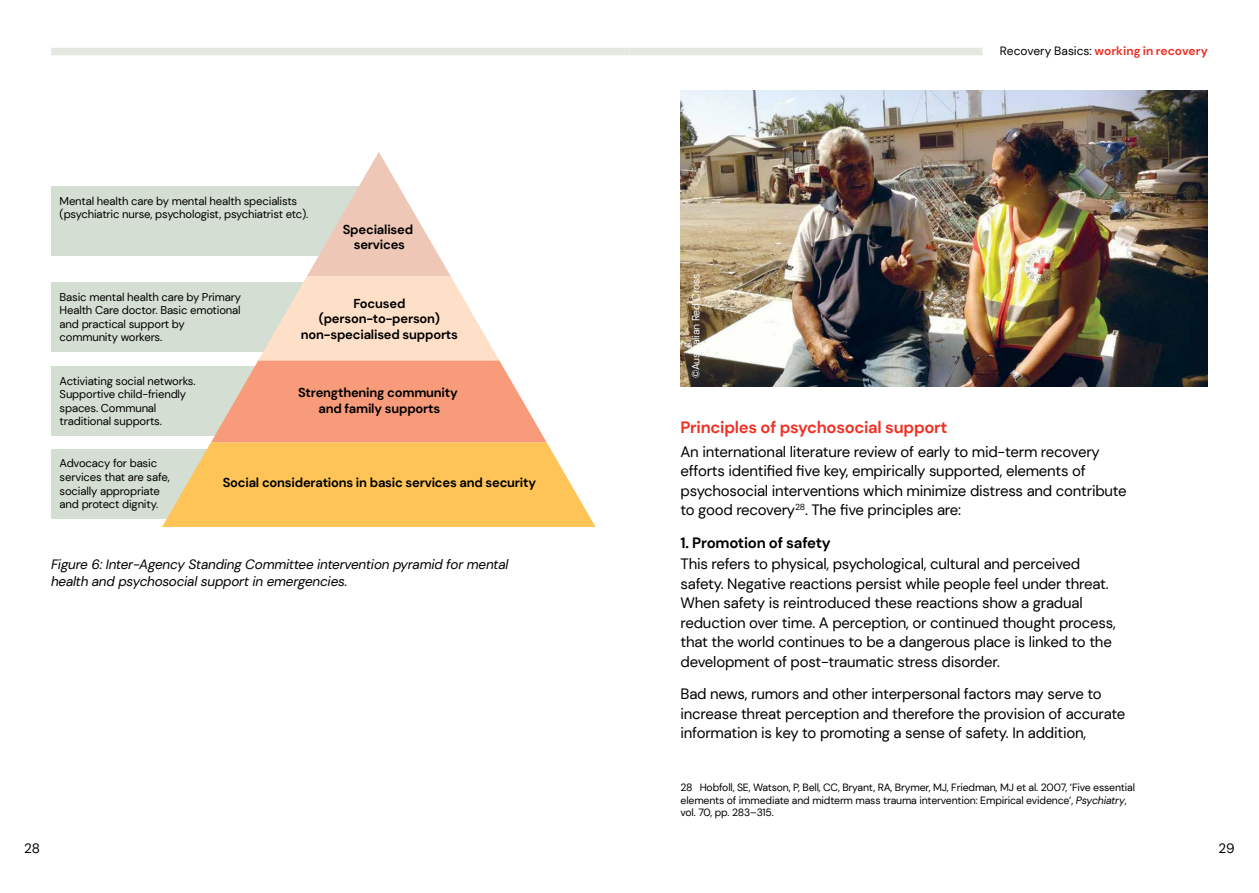
<style>
.page{position:relative;width:1259px;height:893px;background:#fff}
.page>*{position:absolute;margin:0;border:0;box-sizing:border-box;transform-origin:0 0}
.t1{font:700 16.5px "DM Sans";letter-spacing:-.015em;color:#ee3124}
.t2{font:15px/19.5px "DM Sans";letter-spacing:-.015em;color:#000}
.t3{font:700 15px "DM Sans";letter-spacing:-.015em;color:#000}
.t4{font:italic 13.5px/16.5px "DM Sans";letter-spacing:-.015em;color:#000}
.t5{font:13.5px "DM Sans";color:#000}
.t6{font:700 12.9px/15.5px "DM Sans";letter-spacing:-.015em;color:#000;text-align:center}
.t7{font:700 12px "DM Sans";color:#ee3124}
.t8{font:11.25px/13.6px "DM Sans";letter-spacing:-.015em;color:#000}
.t9{font:10.5px/12.6px "DM Sans";letter-spacing:-.015em;color:#000}
.t10{font:10.5px "DM Sans";letter-spacing:-.015em;color:#fff}
.s1{font-weight:400;color:#000}
.s2{font-style:italic}
</style>
<div class="page">
<div style="left:51px;top:48px;width:578px;height:7px;background:#e3e9e1"></div>
<div style="left:629px;top:48px;width:353px;height:7px;background:#e3e9e1"></div>
<div style="left:51px;top:283px;width:328px;height:69px;background:#d5ded2"></div>
<div style="left:51px;top:367px;width:328px;height:69px;background:#d5ded2"></div>
<div style="left:51px;top:449px;width:328px;height:70px;background:#d5ded2"></div>
<div style="left:51px;top:187px;width:328px;height:69px;background:#d5ded2"></div>
<svg style="left:162px;top:152px;width:433px;height:375px"></svg>
<img style="left:680px;top:90px;width:528px;height:297px">
<p class="t8" style="left:60px;top:194px;width:250px">Mental health care by mental health specialists (psychiatric nurse, psychologist, psychiatrist etc).</p>
<p class="t6" style="left:343px;top:221px;width:72px">Specialised services</p>
<p class="t8" style="left:60px;top:290px;width:183px">Basic mental health care by Primary<br>Health Care doctor. Basic emotional and practical support by community workers.</p>
<p class="t8" style="left:60px;top:374px;width:137px">Activiating social networks.<br>Supportive child-friendly spaces. Communal traditional supports.</p>
<p class="t8" style="left:60px;top:457px;width:112px">Advocacy for basic services that are safe, socially appropriate and protect dignity.</p>
<p class="t6" style="left:301px;top:296px;width:159px">Focused (person-to-person) non-specialised supports</p>
<p class="t6" style="left:298px;top:385px;width:161px">Strengthening community and family supports</p>
<p class="t6" style="left:223px;top:475px;width:315px">Social considerations in basic services and security</p>
<p class="t4" style="left:51px;top:556px;width:459px">Figure 6: Inter-Agency Standing Committee intervention pyramid for mental health and psychosocial support in emergencies.</p>
<p class="t7" style="left:1000px;top:44px;width:209px"><span class="s1">Recovery Basics:</span> working in recovery</p>
<p class="t10" style="left:689px;top:378px;width:107px;rotate:-90deg">©Australian Red Cross</p>
<p class="t1" style="left:680px;top:417px;width:268px">Principles of psychosocial support</p>
<p class="t2" style="left:680px;top:442px;width:448px">An international literature review of early to mid-term recovery efforts identified five key, empirically supported, elements of psychosocial interventions which minimize distress and contribute to good recovery<sup>28</sup>. The five principles are:</p>
<p class="t3" style="left:680px;top:533px;width:152px">1. Promotion of safety</p>
<p class="t2" style="left:680px;top:554px;width:437px">This refers to physical, psychological, cultural and perceived safety. Negative reactions persist while people feel under threat.<br>When safety is reintroduced these reactions show a gradual reduction over time. A perception, or continued thought process, that the world continues to be a dangerous place is linked to the development of post-traumatic stress disorder.</p>
<p class="t2" style="left:680px;top:684px;width:446px">Bad news, rumors and other interpersonal factors may serve to increase threat perception and therefore the provision of accurate information is key to promoting a sense of safety. In addition,</p>
<p class="t9" style="left:680px;top:781px;width:456px">28 Hobfoll, SE, Watson, P, Bell, CC, Bryant, RA, Brymer, MJ, Friedman, MJ et al. 2007, ‘Five essential elements of immediate and midterm mass trauma intervention: Empirical evidence’, <span class="s2">Psychiatry</span>, vol. 70, pp. 283–315.</p>
<p class="t5" style="left:24px;top:840px;width:17px">28</p>
<p class="t5" style="left:1218px;top:840px;width:18px">29</p>
</div>
